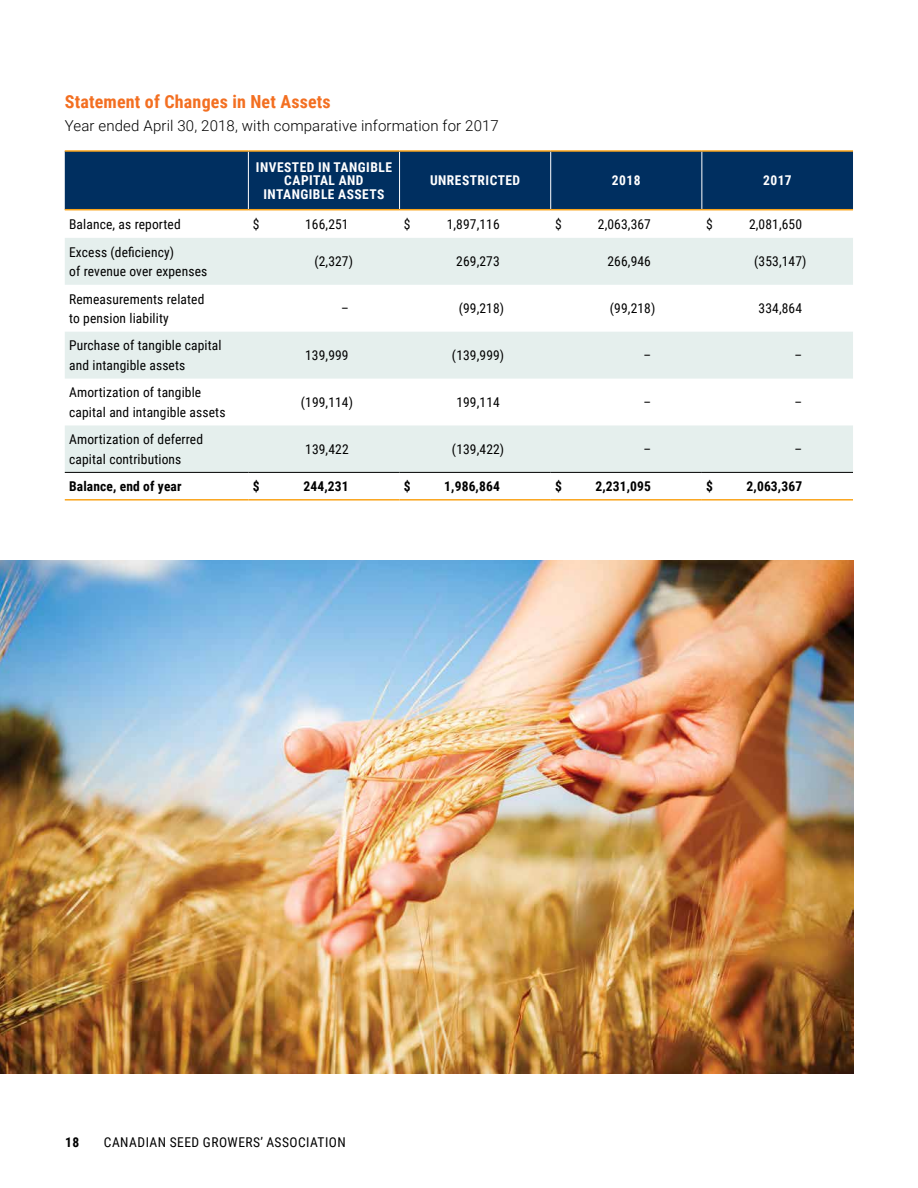
<style>
.page{position:relative;width:918px;height:1188px;background:#fff}
.page>*{position:absolute;margin:0;border:0;box-sizing:border-box;transform-origin:0 0}
.t1{font:700 18px "Roboto Condensed";letter-spacing:.01em;color:#f36f21}
.t2{font:300 15px "Roboto";letter-spacing:.01em;color:#000}
.t3{font:13.5px/19.5px "Roboto Condensed";letter-spacing:.01em;color:#000}
.t4{font:700 13.5px/13.5px "Roboto Condensed";letter-spacing:.035em;color:#fff;text-align:center}
.t5{font:700 13.5px "Roboto Condensed";letter-spacing:.01em;color:#000}
.t6{font:13.5px "Roboto Condensed";letter-spacing:.035em;color:#000}
</style>
<div class="page">
<div style="left:65px;top:152px;width:788px;height:57px;background:#002f60"></div>
<svg style="left:65px;top:238px;width:788px;height:234px;fill:#e5efed"></svg>
<hr style="left:65px;top:150px;width:183px;height:2px;background:#faa41a">
<hr style="left:248px;top:150px;width:152px;height:2px;background:#faa41a">
<hr style="left:400px;top:150px;width:151px;height:2px;background:#faa41a">
<hr style="left:551px;top:150px;width:151px;height:2px;background:#faa41a">
<hr style="left:702px;top:150px;width:151px;height:2px;background:#faa41a">
<hr style="left:65px;top:209px;width:183px;height:1px;background:#faa41a">
<hr style="left:248px;top:209px;width:152px;height:1px;background:#faa41a">
<hr style="left:400px;top:209px;width:151px;height:1px;background:#faa41a">
<hr style="left:551px;top:209px;width:151px;height:1px;background:#faa41a">
<hr style="left:702px;top:209px;width:151px;height:1px;background:#faa41a">
<hr style="left:248px;top:152px;width:1px;height:57px;background:#fff">
<hr style="left:399px;top:152px;width:1px;height:57px;background:#fff">
<hr style="left:550px;top:152px;width:1px;height:57px;background:#fff">
<hr style="left:701px;top:152px;width:1px;height:57px;background:#fff">
<hr style="left:65px;top:472px;width:183px;height:1px;background:#000">
<hr style="left:248px;top:472px;width:152px;height:1px;background:#000">
<hr style="left:400px;top:472px;width:151px;height:1px;background:#000">
<hr style="left:551px;top:472px;width:151px;height:1px;background:#000">
<hr style="left:702px;top:472px;width:151px;height:1px;background:#000">
<hr style="left:65px;top:499px;width:183px;height:2px;background:#faa41a">
<hr style="left:248px;top:499px;width:152px;height:2px;background:#faa41a">
<hr style="left:400px;top:499px;width:151px;height:2px;background:#faa41a">
<hr style="left:551px;top:499px;width:151px;height:2px;background:#faa41a">
<hr style="left:702px;top:499px;width:151px;height:2px;background:#faa41a">
<img style="left:0;top:560px;width:853px;height:513px">
<h1 class="t1" style="left:65px;top:89px;width:267px">Statement of Changes in Net Assets</h1>
<p class="t2" style="left:65px;top:115px;width:436px">Year ended April 30, 2018, with comparative information for 2017</p>
<p class="t4" style="left:256px;top:160px;width:138px">INVESTED IN TANGIBLE<br>CAPITAL AND<br>INTANGIBLE ASSETS</p>
<p class="t4" style="left:430px;top:173px;width:92px">UNRESTRICTED</p>
<p class="t4" style="left:612px;top:173px;width:30px">2018</p>
<p class="t4" style="left:763px;top:173px;width:30px">2017</p>
<p class="t3" style="left:69px;top:214px;width:113px">Balance, as reported</p>
<p class="t3" style="left:253px;top:214px;width:8px">$</p>
<p class="t3" style="left:305px;top:214px;width:45px">166,251</p>
<p class="t3" style="left:404px;top:214px;width:8px">$</p>
<p class="t3" style="left:447px;top:214px;width:55px">1,897,116</p>
<p class="t3" style="left:555px;top:214px;width:8px">$</p>
<p class="t3" style="left:598px;top:214px;width:55px">2,063,367</p>
<p class="t3" style="left:706px;top:214px;width:8px">$</p>
<p class="t3" style="left:749px;top:214px;width:55px">2,081,650</p>
<p class="t3" style="left:69px;top:242px;width:140px">Excess (deficiency)<br>of revenue over expenses</p>
<p class="t3" style="left:314px;top:251px;width:40px">(2,327)</p>
<p class="t3" style="left:456px;top:251px;width:45px">269,273</p>
<p class="t3" style="left:607px;top:251px;width:45px">266,946</p>
<p class="t3" style="left:754px;top:251px;width:54px">(353,147)</p>
<p class="t3" style="left:69px;top:288px;width:137px">Remeasurements related to pension liability</p>
<p class="t3" style="left:341px;top:298px;width:9px">–</p>
<p class="t3" style="left:459px;top:298px;width:47px">(99,218)</p>
<p class="t3" style="left:610px;top:298px;width:47px">(99,218)</p>
<p class="t3" style="left:759px;top:298px;width:45px">334,864</p>
<p class="t3" style="left:69px;top:335px;width:154px">Purchase of tangible capital and intangible assets</p>
<p class="t3" style="left:305px;top:345px;width:45px">139,999</p>
<p class="t3" style="left:452px;top:345px;width:54px">(139,999)</p>
<p class="t3" style="left:643px;top:345px;width:9px">–</p>
<p class="t3" style="left:795px;top:345px;width:9px">–</p>
<p class="t3" style="left:69px;top:382px;width:158px">Amortization of tangible capital and intangible assets</p>
<p class="t3" style="left:301px;top:392px;width:54px">(199,114)</p>
<p class="t3" style="left:456px;top:392px;width:45px">199,114</p>
<p class="t3" style="left:643px;top:392px;width:9px">–</p>
<p class="t3" style="left:795px;top:392px;width:9px">–</p>
<p class="t3" style="left:69px;top:429px;width:135px">Amortization of deferred capital contributions</p>
<p class="t3" style="left:305px;top:439px;width:45px">139,422</p>
<p class="t3" style="left:452px;top:439px;width:54px">(139,422)</p>
<p class="t3" style="left:643px;top:439px;width:9px">–</p>
<p class="t3" style="left:795px;top:439px;width:9px">–</p>
<p class="t5" style="left:69px;top:477px;width:114px">Balance, end of year</p>
<p class="t5" style="left:253px;top:477px;width:8px">$</p>
<p class="t5" style="left:304px;top:477px;width:47px">244,231</p>
<p class="t5" style="left:404px;top:477px;width:8px">$</p>
<p class="t5" style="left:444px;top:477px;width:57px">1,986,864</p>
<p class="t5" style="left:555px;top:477px;width:8px">$</p>
<p class="t5" style="left:595px;top:477px;width:57px">2,231,095</p>
<p class="t5" style="left:706px;top:477px;width:8px">$</p>
<p class="t5" style="left:747px;top:477px;width:57px">2,063,367</p>
<p class="t5" style="left:65px;top:1133px;width:16px">18</p>
<p class="t6" style="left:104px;top:1133px;width:244px">CANADIAN SEED GROWERS’ ASSOCIATION</p>
</div>
